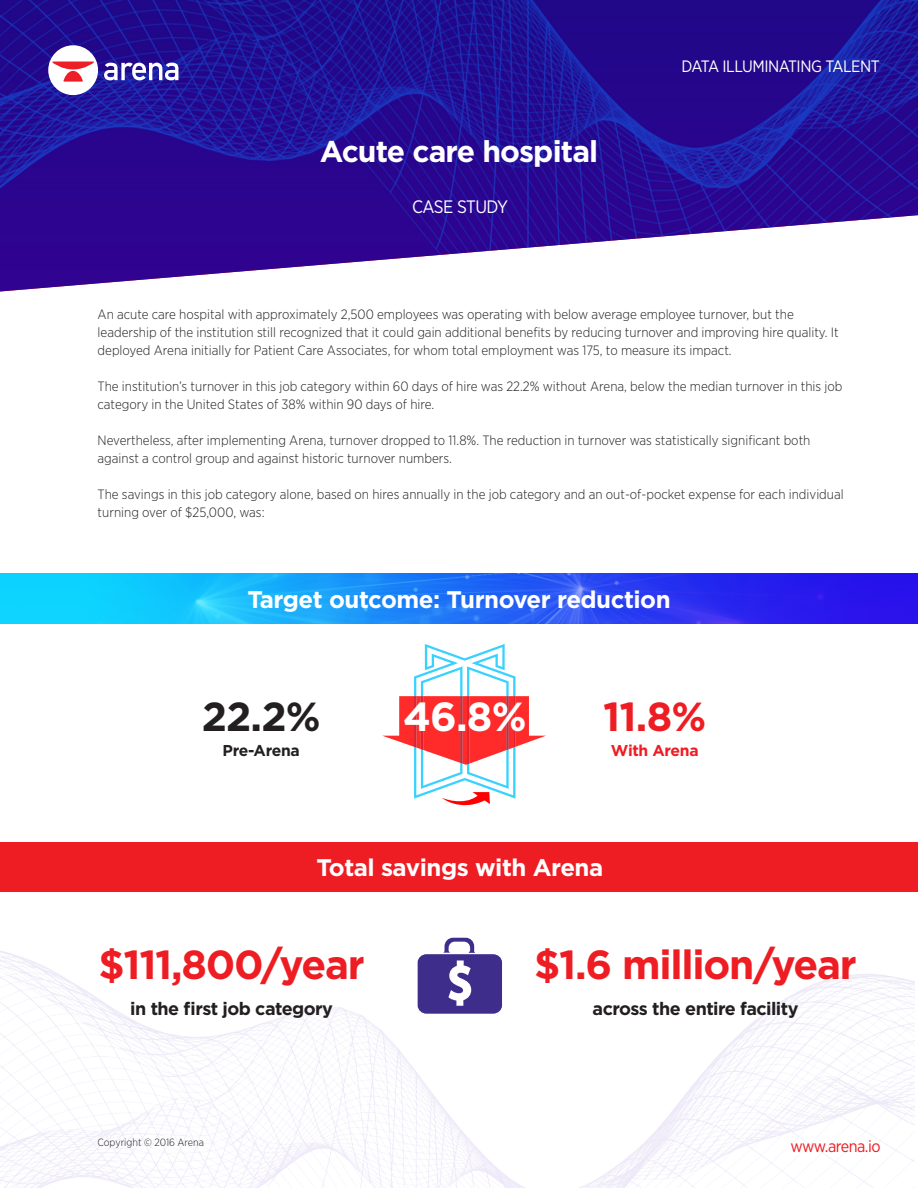
<style>
.page{position:relative;width:918px;height:1188px;background:#fff}
.page>*{position:absolute;margin:0;border:0;box-sizing:border-box;transform-origin:0 0}
.t1{font:700 40.5px "Gotham";letter-spacing:-.03em;color:#ee1d23}
.t2{font:700 40.5px "Gotham";color:#231f20}
.t3{font:700 40.5px "Gotham";color:#fff}
.t4{font:700 30px "Gotham";letter-spacing:-.03em;color:#fff}
.t5{font:700 24px "Gotham";letter-spacing:-.02em;color:#fff}
.t6{font:700 18px "Gotham";letter-spacing:-.03em;color:#231f20}
.t7{font:18px "Gotham Narrow";letter-spacing:-.03em;color:#fff}
.t8{font:16.5px "Gotham Narrow";letter-spacing:-.03em;color:#fff}
.t9{font:16.5px "Gotham Narrow";letter-spacing:-.03em;color:#ee1d23}
.t10{font:700 15.75px "Gotham";letter-spacing:-.02em;color:#231f20}
.t11{font:700 15.75px "Gotham";letter-spacing:-.02em;color:#ee1d23}
.t12{font:300 13.5px/18px "Gotham Narrow";color:#231f20}
.t13{font:300 10.5px "Gotham Narrow";color:#231f20}
</style>
<div class="page">
<img style="left:0;top:0;width:918px;height:291px">
<div style="left:48px;top:45px;width:50px;height:50px;background:#fff;border-radius:50%"></div>
<svg style="left:104px;top:63px;width:74px;height:17px"></svg>
<svg style="left:52px;top:62px;width:42px;height:20px"></svg>
<img style="left:0;top:951px;width:914px;height:237px">
<img style="left:0;top:573px;width:918px;height:50px">
<svg style="left:382px;top:644px;width:164px;height:161px"></svg>
<svg style="left:418px;top:938px;width:84px;height:76px"></svg>
<div style="left:0;top:842px;width:918px;height:50px;background:#ee1d23"></div>
<p class="t4" style="left:320px;top:134px;width:280px">Acute care hospital</p>
<p class="t7" style="left:412px;top:195px;width:98px">CASE STUDY</p>
<p class="t8" style="left:682px;top:56px;width:200px">DATA ILLUMINATING TALENT</p>
<p class="t12" style="left:98px;top:305px;width:743px">An acute care hospital with approximately 2,500 employees was operating with below average employee turnover, but the leadership of the institution still recognized that it could gain additional benefits by reducing turnover and improving hire quality. It deployed Arena initially for Patient Care Associates, for whom total employment was 175, to measure its impact.</p>
<p class="t12" style="left:98px;top:377px;width:746px">The institution’s turnover in this job category within 60 days of hire was 22.2% without Arena, below the median turnover in this job category in the United States of 38% within 90 days of hire.</p>
<p class="t12" style="left:98px;top:431px;width:714px">Nevertheless, after implementing Arena, turnover dropped to 11.8%. The reduction in turnover was statistically significant both against a control group and against historic turnover numbers.</p>
<p class="t12" style="left:98px;top:485px;width:748px">The savings in this job category alone, based on hires annually in the job category and an out-of-pocket expense for each individual turning over of $25,000, was:</p>
<p class="t5" style="left:247px;top:586px;width:425px">Target outcome: Turnover reduction</p>
<p class="t3" style="left:403px;top:693px;width:125px">46.8%</p>
<p class="t2" style="left:202px;top:693px;width:121px">22.2%</p>
<p class="t1" style="left:603px;top:693px;width:105px">11.8%</p>
<p class="t11" style="left:611px;top:741px;width:89px">With Arena</p>
<p class="t10" style="left:223px;top:741px;width:79px">Pre-Arena</p>
<p class="t5" style="left:316px;top:854px;width:288px">Total savings with Arena</p>
<p class="t1" style="left:98px;top:942px;width:268px">$111,800/year</p>
<p class="t6" style="left:130px;top:999px;width:204px">in the first job category</p>
<p class="t13" style="left:98px;top:1136px;width:108px">Copyright © 2016 Arena</p>
<p class="t1" style="left:534px;top:941px;width:324px">$1.6 million/year</p>
<p class="t6" style="left:593px;top:998px;width:208px">across the entire facility</p>
<p class="t9" style="left:790px;top:1136px;width:92px">www.arena.io</p>
</div>
